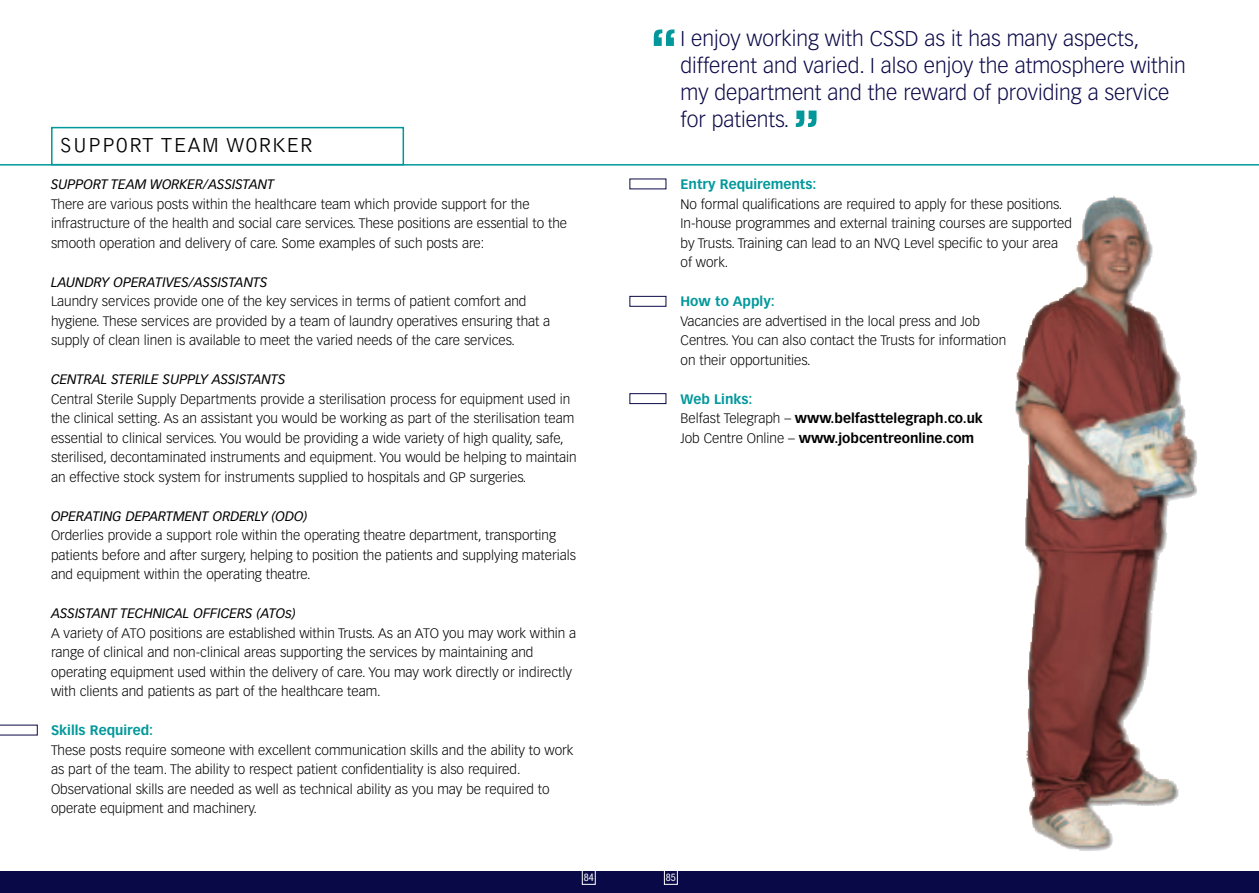
<style>
.page{position:relative;width:1259px;height:893px;background:#fff}
.page>*{position:absolute;margin:0;border:0;box-sizing:border-box;transform-origin:0 0}
.t1{font:600 63px "Eurostile";color:#02989b}
.t2{font:300 21px/27px "Vectora LH";color:#0a0948}
.t3{font:300 21px "Bell Gothic";color:#000}
.t4{font:300 13.5px/19.5px "Vectora LH";color:#000}
.t5{font:italic 13.5px "Vectora LH";color:#000}
.t6{font:700 13.5px/19.5px "Vectora LH";color:#000}
.t7{font:700 13.5px "Vectora LH";color:#02989b}
.t8{font:condensed 10.5px "Helvetica Neue";color:#fff}
.s1{color:#02989b}
.s2{font-weight:300}
</style>
<div class="page">
<div style="left:0;top:871px;width:1259px;height:22px;background:#0a0948"></div>
<div style="left:629px;top:296px;width:37px;height:11px;border:1px solid #0a0948"></div>
<div style="left:629px;top:393px;width:37px;height:11px;border:1px solid #0a0948"></div>
<div style="left:664px;top:866px;width:14px;height:19px;border:1px solid #fff"></div>
<hr style="left:0;top:164px;width:1259px;height:2px;background:#02989b">
<div style="left:51px;top:127px;width:353px;height:38px;border:2px solid #02989b"></div>
<div style="left:582px;top:866px;width:13px;height:19px;border:1px solid #fff"></div>
<svg style="left:0;top:725px;width:38px;height:10px"></svg>
<img style="left:1015px;top:196px;width:182px;height:655px">
<h2 class="t3" style="left:60px;top:138px;width:255px">SUPPORT TEAM WORKER</h2>
<p class="t5" style="left:51px;top:179px;width:225px">SUPPORT TEAM WORKER/ASSISTANT</p>
<p class="t4" style="left:51px;top:195px;width:517px">There are various posts within the healthcare team which provide support for the infrastructure of the health and social care services. These positions are essential to the smooth operation and delivery of care. Some examples of such posts are:</p>
<p class="t5" style="left:51px;top:276px;width:218px">LAUNDRY OPERATIVES/ASSISTANTS</p>
<p class="t4" style="left:51px;top:292px;width:501px">Laundry services provide one of the key services in terms of patient comfort and hygiene. These services are provided by a team of laundry operatives ensuring that a supply of clean linen is available to meet the varied needs of the care services.</p>
<p class="t5" style="left:51px;top:374px;width:236px">CENTRAL STERILE SUPPLY ASSISTANTS</p>
<p class="t4" style="left:51px;top:390px;width:527px">Central Sterile Supply Departments provide a sterilisation process for equipment used in the clinical setting. As an assistant you would be working as part of the sterilisation team essential to clinical services. You would be providing a wide variety of high quality, safe, sterilised, decontaminated instruments and equipment. You would be helping to maintain an effective stock system for instruments supplied to hospitals and GP surgeries.</p>
<p class="t5" style="left:51px;top:510px;width:258px">OPERATING DEPARTMENT ORDERLY (ODO)</p>
<p class="t4" style="left:51px;top:526px;width:526px">Orderlies provide a support role within the operating theatre department, transporting patients before and after surgery, helping to position the patients and supplying materials and equipment within the operating theatre.</p>
<p class="t5" style="left:51px;top:608px;width:246px">ASSISTANT TECHNICAL OFFICERS (ATOs)</p>
<p class="t4" style="left:51px;top:624px;width:527px">A variety of ATO positions are established within Trusts. As an ATO you may work within a range of clinical and non-clinical areas supporting the services by maintaining and operating equipment used within the delivery of care. You may work directly or indirectly with clients and patients as part of the healthcare team.</p>
<p class="t7" style="left:51px;top:725px;width:104px">Skills Required:</p>
<p class="t4" style="left:51px;top:741px;width:524px">These posts require someone with excellent communication skills and the ability to work as part of the team. The ability to respect patient confidentiality is also required.<br>Observational skills are needed as well as technical ability as you may be required to operate equipment and machinery.</p>
<p class="t8" style="left:584px;top:874px;width:12px">84</p>
<h1 class="t1" style="left:651px;top:30px;width:28px">“</h1>
<h2 class="t2" style="left:680px;top:27px;width:507px">I enjoy working with CSSD as it has many aspects, different and varied. I also enjoy the atmosphere within my department and the reward of providing a service for patients.</h2>
<h1 class="t1" style="left:793px;top:111px;width:28px">”</h1>
<p class="t7" style="left:680px;top:179px;width:137px">Entry Requirements:</p>
<p class="t4" style="left:680px;top:195px;width:393px">No formal qualifications are required to apply for these positions.<br>In-house programmes and external training courses are supported by Trusts. Training can lead to an NVQ Level specific to your area of work.</p>
<p class="t7" style="left:680px;top:296px;width:96px">How to Apply:</p>
<p class="t4" style="left:680px;top:312px;width:327px">Vacancies are advertised in the local press and Job<br>Centres. You can also contact the Trusts for information on their opportunities.</p>
<p class="t6" style="left:680px;top:390px;width:304px"><span class="s1">Web Links:<br></span><span class="s2">Belfast Telegraph –</span> www.belfasttelegraph.co.uk<br><span class="s2">Job Centre Online –</span> www.jobcentreonline.com</p>
<p class="t8" style="left:666px;top:874px;width:12px">85</p>
</div>
